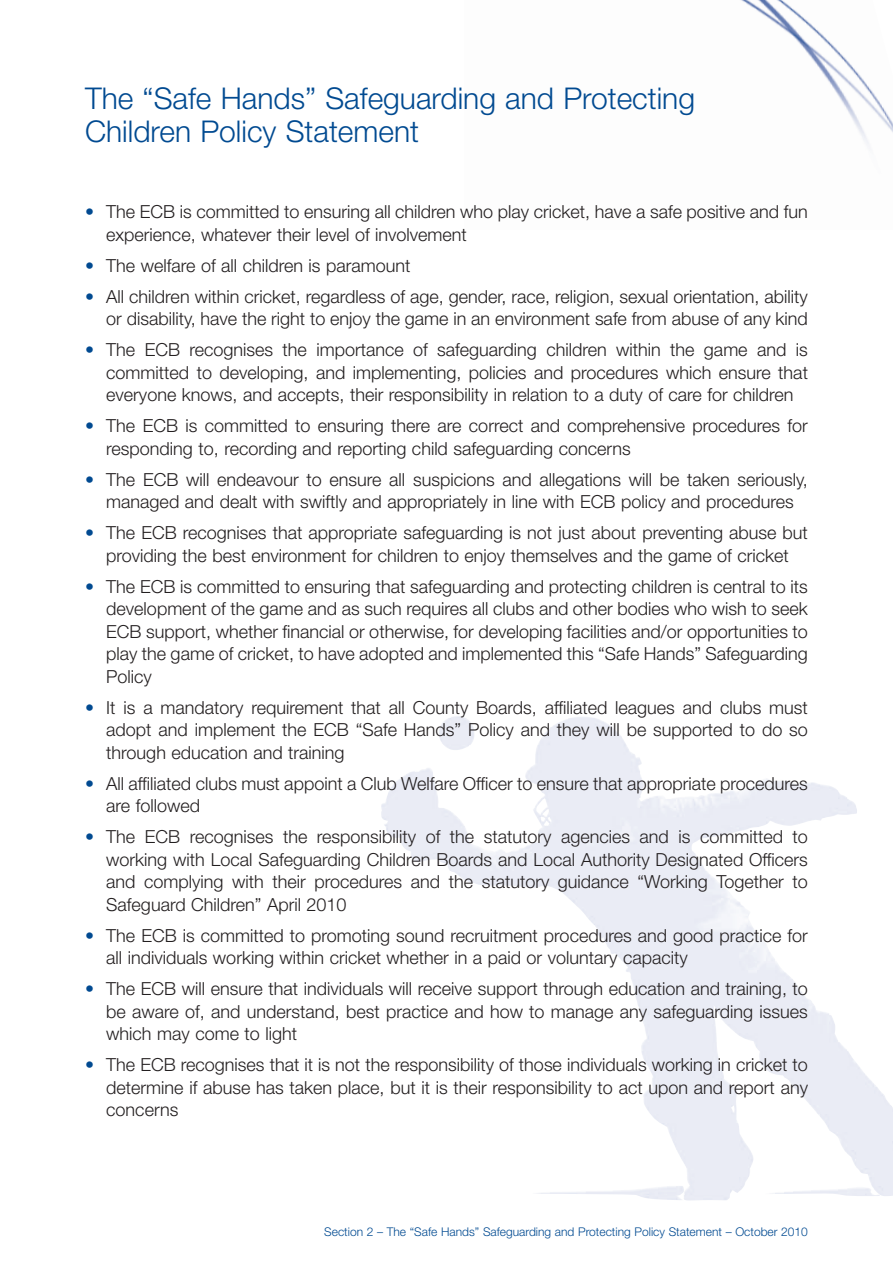
<style>
.page{position:relative;width:893px;height:1263px;background:#fff}
.page>*{position:absolute;margin:0;border:0;box-sizing:border-box;transform-origin:0 0}
.t1{font:300 30px/33px "Helvetica Neue";color:#014a91}
.t2{font:300 18px/22.5px "Helvetica Neue";color:#231f20;text-align:justify}
.t3{font:300 12px "Helvetica Neue";color:#014a91}
.s1{color:#014a91}
</style>
<div class="page">
<img style="left:741px;top:0;width:152px;height:144px">
<h1 class="t1" style="left:85px;top:81px;width:611px">The “Safe Hands” Safeguarding and Protecting<br>Children Policy Statement</h1>
<p class="t2" style="left:106px;top:200px;width:703px;text-indent:-21px"><span class="s1">•</span> The ECB is committed to ensuring all children who play cricket, have a safe positive and fun experience, whatever their level of involvement</p>
<p class="t2" style="left:85px;top:254px;width:327px"><span class="s1">•</span> The welfare of all children is paramount</p>
<p class="t2" style="left:85px;top:285px;width:724px;text-align:right"><span class="s1">•</span> All children within cricket, regardless of age, gender, race, religion, sexual orientation, ability or disability, have the right to enjoy the game in an environment safe from abuse of any kind</p>
<p class="t2" style="left:106px;top:338px;width:703px;text-indent:-21px"><span class="s1">•</span> The ECB recognises the importance of safeguarding children within the game and is committed to developing, and implementing, policies and procedures which ensure that everyone knows, and accepts, their responsibility in relation to a duty of care for children</p>
<p class="t2" style="left:106px;top:414px;width:703px;text-indent:-21px"><span class="s1">•</span> The ECB is committed to ensuring there are correct and comprehensive procedures for responding to, recording and reporting child safeguarding concerns</p>
<p class="t2" style="left:85px;top:468px;width:724px;text-align:center"><span class="s1">•</span> The ECB will endeavour to ensure all suspicions and allegations will be taken seriously, managed and dealt with swiftly and appropriately in line with ECB policy and procedures</p>
<p class="t2" style="left:85px;top:521px;width:724px;text-align:center"><span class="s1">•</span> The ECB recognises that appropriate safeguarding is not just about preventing abuse but providing the best environment for children to enjoy themselves and the game of cricket</p>
<p class="t2" style="left:106px;top:575px;width:703px;text-indent:-21px"><span class="s1">•</span> The ECB is committed to ensuring that safeguarding and protecting children is central to its development of the game and as such requires all clubs and other bodies who wish to seek ECB support, whether financial or otherwise, for developing facilities and/or opportunities to play the game of cricket, to have adopted and implemented this “Safe Hands” Safeguarding Policy</p>
<p class="t2" style="left:106px;top:696px;width:703px;text-indent:-21px"><span class="s1">•</span> It is a mandatory requirement that all County Boards, affiliated leagues and clubs must adopt and implement the ECB “Safe Hands” Policy and they will be supported to do so through education and training</p>
<p class="t2" style="left:106px;top:772px;width:703px;text-indent:-21px"><span class="s1">•</span> All affiliated clubs must appoint a Club Welfare Officer to ensure that appropriate procedures are followed</p>
<p class="t2" style="left:106px;top:825px;width:703px;text-indent:-21px"><span class="s1">•</span> The ECB recognises the responsibility of the statutory agencies and is committed to working with Local Safeguarding Children Boards and Local Authority Designated Officers and complying with their procedures and the statutory guidance “Working Together to Safeguard Children” April 2010</p>
<p class="t2" style="left:106px;top:924px;width:703px;text-indent:-21px"><span class="s1">•</span> The ECB is committed to promoting sound recruitment procedures and good practice for all individuals working within cricket whether in a paid or voluntary capacity</p>
<p class="t2" style="left:106px;top:977px;width:703px;text-indent:-21px"><span class="s1">•</span> The ECB will ensure that individuals will receive support through education and training, to be aware of, and understand, best practice and how to manage any safeguarding issues which may come to light</p>
<p class="t2" style="left:106px;top:1053px;width:703px;text-indent:-21px"><span class="s1">•</span> The ECB recognises that it is not the responsibility of those individuals working in cricket to determine if abuse has taken place, but it is their responsibility to act upon and report any concerns</p>
<p class="t3" style="left:324px;top:1224px;width:485px">Section 2 – The “Safe Hands” Safeguarding and Protecting Policy Statement – October 2010</p>
</div>
